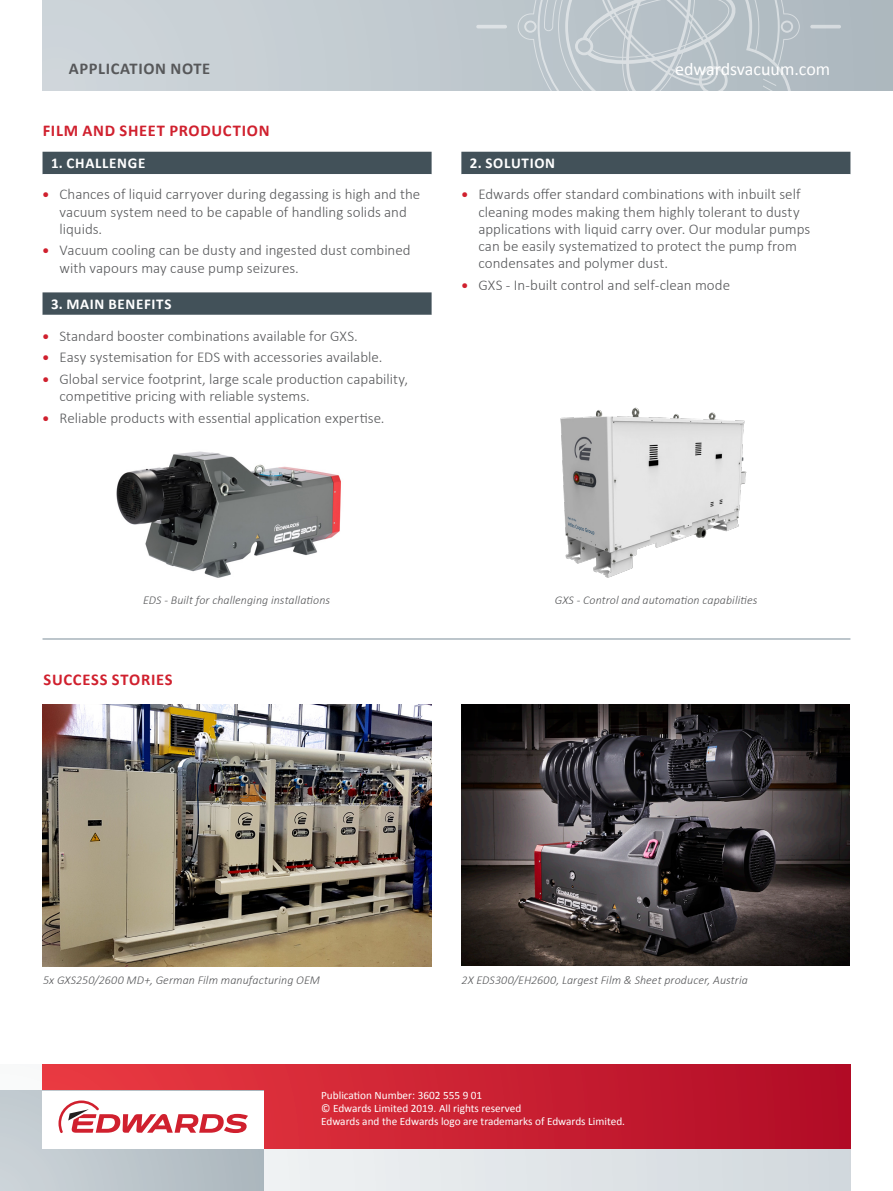
<style>
.page{position:relative;width:893px;height:1191px;background:#fff}
.page>*{position:absolute;margin:0;border:0;box-sizing:border-box;transform-origin:0 0}
.website{font:18px "Calibri";color:#fff}
.Red_Titles{font:700 16.5px "Calibri";letter-spacing:.04em;color:#d0202e}
.Sheet_type{font:700 16.5px "Calibri";letter-spacing:.04em;color:#57585a}
.t1{font:300 15px/17.2px "Calibri";color:#57585a}
.White_Headline{font:700 15px "Calibri";letter-spacing:.045em;color:#fff}
.Image_caption{font:italic 300 12px "Calibri";letter-spacing:.01em;color:#57585a}
.address{font:11.25px "Calibri";color:#fff}
.s1{font-weight:700;font-size:13.5px;color:#d0202e}
</style>
<div class="page">
<svg style="left:43px;top:0;width:850px;height:90px"></svg>
<svg style="left:476px;top:0;width:365px;height:90px"></svg>
<svg style="left:0;top:1064px;width:850px;height:127px"></svg>
<div style="left:43px;top:1064px;width:807px;height:84px;background:linear-gradient(to right,#e8454c,#b20822)"></div>
<div style="left:0;top:1091px;width:264px;height:100px;background:linear-gradient(to right,#ccd4d8,#acb7be)"></div>
<div style="left:43px;top:1091px;width:221px;height:57px;background:#fff"></div>
<svg style="left:59px;top:1100px;width:189px;height:33px"></svg>
<img style="left:43px;top:704px;width:389px;height:263px">
<img style="left:461px;top:704px;width:389px;height:261px">
<img style="left:560px;top:407px;width:187px;height:171px">
<img style="left:116px;top:451px;width:225px;height:127px">
<div style="left:43px;top:152px;width:389px;height:22px;background:#425159"></div>
<div style="left:43px;top:292px;width:389px;height:23px;background:#425159"></div>
<div style="left:461px;top:152px;width:389px;height:22px;background:#425159"></div>
<hr style="left:43px;top:638px;width:807px;height:2px;background:#a7b3bb">
<p class="Sheet_type" style="left:69px;top:58px;width:143px">APPLICATION NOTE</p>
<p class="website" style="left:675px;top:57px;width:157px">edwardsvacuum.com</p>
<p class="Red_Titles" style="left:43px;top:120px;width:228px">FILM AND SHEET PRODUCTION</p>
<p class="White_Headline" style="left:51px;top:153px;width:96px">1. CHALLENGE</p>
<p class="t1" style="left:60px;top:185px;width:362px;text-indent:-17px"><span class="s1">•</span> Chances of liquid carryover during degassing is high and the vacuum system need to be capable of handling solids and liquids.</p>
<p class="t1" style="left:60px;top:241px;width:353px;text-indent:-17px"><span class="s1">•</span> Vacuum cooling can be dusty and ingested dust combined with vapours may cause pump seizures.</p>
<p class="White_Headline" style="left:51px;top:294px;width:122px">3. MAIN BENEFITS</p>
<p class="t1" style="left:43px;top:327px;width:317px"><span class="s1">•</span> Standard booster combinations available for GXS.</p>
<p class="t1" style="left:43px;top:349px;width:341px"><span class="s1">•</span> Easy systemisation for EDS with accessories available.</p>
<p class="t1" style="left:60px;top:370px;width:350px;text-indent:-17px"><span class="s1">•</span> Global service footprint, large scale production capability, competitive pricing with reliable systems.</p>
<p class="t1" style="left:43px;top:409px;width:344px"><span class="s1">•</span> Reliable products with essential application expertise.</p>
<p class="White_Headline" style="left:470px;top:153px;width:87px">2. SOLUTION</p>
<p class="t1" style="left:478px;top:185px;width:333px;text-indent:-17px"><span class="s1">•</span> Edwards offer standard combinations with inbuilt self cleaning modes making them highly tolerant to dusty applications with liquid carry over. Our modular pumps can be easily systematized to protect the pump from condensates and polymer dust.</p>
<p class="t1" style="left:461px;top:276px;width:270px"><span class="s1">•</span> GXS - In-built control and self-clean mode</p>
<p class="Image_caption" style="left:143px;top:592px;width:188px">EDS - Built for challenging installations</p>
<p class="Image_caption" style="left:555px;top:592px;width:204px">GXS - Control and automation capabilities</p>
<p class="Red_Titles" style="left:44px;top:668px;width:131px">SUCCESS STORIES</p>
<p class="Image_caption" style="left:43px;top:973px;width:278px">5x GXS250/2600 MD+, German Film manufacturing OEM</p>
<p class="Image_caption" style="left:461px;top:973px;width:288px">2X EDS300/EH2600, Largest Film &amp; Sheet producer, Austria</p>
<p class="address" style="left:321px;top:1088px;width:163px">Publication Number: 3602 555 9 01</p>
<p class="address" style="left:321px;top:1101px;width:202px">© Edwards Limited 2019. All rights reserved</p>
<p class="address" style="left:321px;top:1114px;width:305px">Edwards and the Edwards logo are trademarks of Edwards Limited.</p>
</div>
